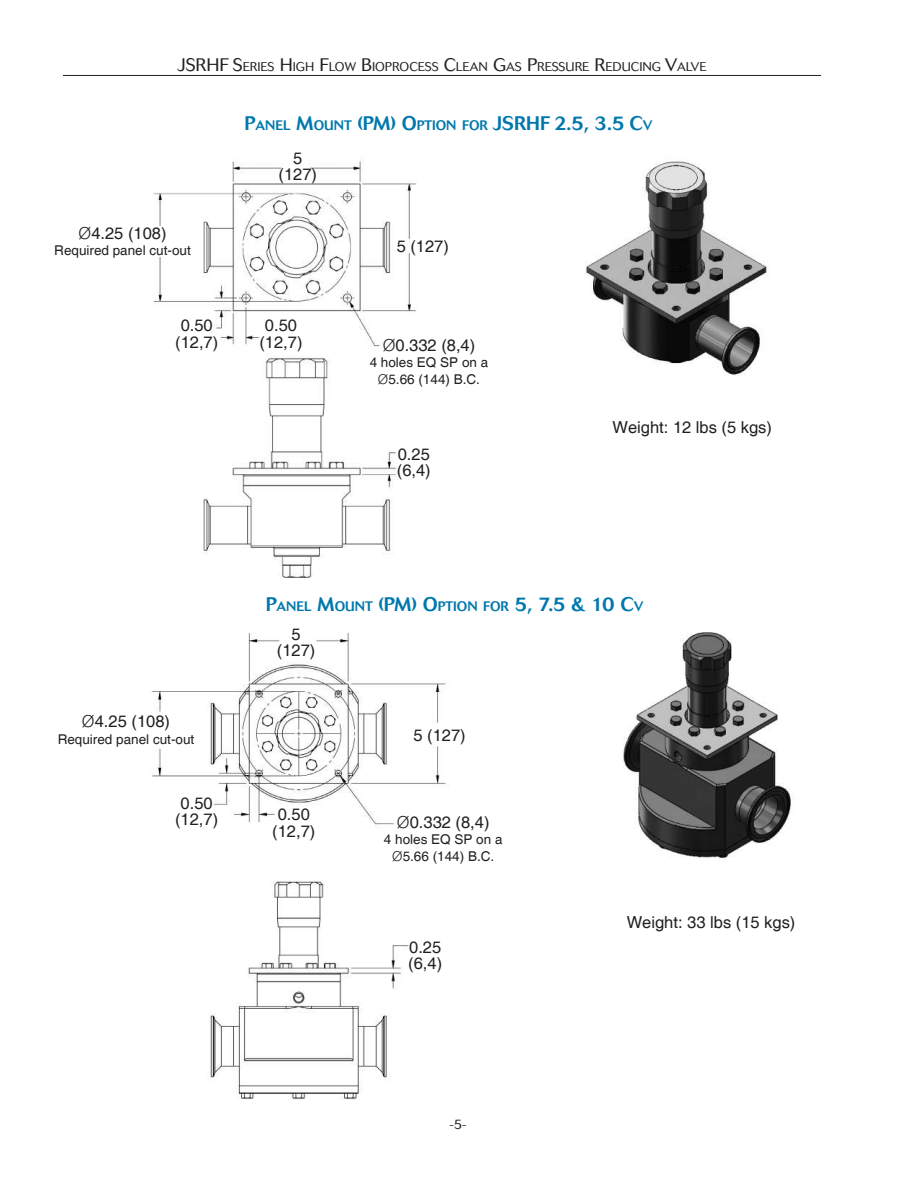
<style>
.page{position:relative;width:918px;height:1188px;background:#fff}
.page>*{position:absolute;margin:0;border:0;box-sizing:border-box;transform-origin:0 0}
.t1{font:500 19.5px "Cosmos BQ";color:#0078ad}
.t2{font:16.5px/16.5px "Helvetica";color:#221f1f;text-align:center}
.t3{font:500 13.65px "Cosmos BQ";color:#0078ad}
.t4{font:13.5px/16.5px "Helvetica";color:#221f1f;text-align:center}
.t5{font:300 13.5px "Cosmos BQ";color:#221f1f}
.t6{font:300 12.6px "Cosmos BQ";color:#221f1f}
.s1{font-size:18px}
.s2{font-size:13.65px}
.s3{font-family:"Helvetica LT Std";font-weight:300}
.s4{font-size:19.5px}
</style>
<div class="page">
<hr style="left:63px;top:75px;width:758px;height:1px;background:#221f1f">
<img style="left:153px;top:161px;width:615px;height:417px">
<img style="left:151px;top:632px;width:642px;height:468px">
<div style="left:50px;top:715px;width:153px;height:31px;background:#fff"></div>
<div style="left:46px;top:226px;width:153px;height:31px;background:#fff"></div>
<p class="t6" style="left:178px;top:59px;width:530px"><span class="s1">JSRHF S</span>ERIES <span class="s1">H</span>IGH <span class="s1">F</span>LOW <span class="s1">B</span>IOPROCESS <span class="s1">C</span>LEAN <span class="s1">G</span>AS <span class="s1">P</span>RESSURE <span class="s1">R</span>EDUCING <span class="s1">V</span>ALVE</p>
<p class="t1" style="left:245px;top:116px;width:409px">P<span class="s2">ANEL</span> M<span class="s2">OUNT</span> (PM) O<span class="s2">PTION FOR</span> JSRHF 2.5, 3.5 C<span class="s2">V</span></p>
<p class="t2" style="left:79px;top:225px;width:90px"><span class="s3">Ø</span>4.25 (108)</p>
<p class="t4" style="left:54px;top:243px;width:138px">Required panel cut-out</p>
<p class="t2" style="left:175px;top:318px;width:45px">0.50 (12,7)</p>
<p class="t2" style="left:279px;top:150px;width:40px">5 (127)</p>
<p class="t2" style="left:259px;top:318px;width:45px">0.50 (12,7)</p>
<p class="t2" style="left:397px;top:239px;width:54px">5 (127)</p>
<p class="t2" style="left:383px;top:337px;width:94px"><span class="s3">Ø</span>0.332 (8,4)</p>
<p class="t4" style="left:370px;top:355px;width:120px">4 holes EQ SP on a<br><span class="s3">Ø</span>5.66 (144) B.C.</p>
<p class="t2" style="left:397px;top:446px;width:35px;text-align:left">0.25 (6,4)</p>
<p class="t2" style="left:612px;top:420px;width:161px">Weight: 12 lbs (5 kgs)</p>
<p class="t3" style="left:266px;top:601px;width:379px"><span class="s4">P</span>ANEL <span class="s4">M</span>OUNT <span class="s4">(PM) O</span>PTION FOR <span class="s4">5, 7.5 &amp; 10 C</span>V</p>
<p class="t2" style="left:277px;top:626px;width:40px">5 (127)</p>
<p class="t2" style="left:82px;top:714px;width:90px"><span class="s3">Ø</span>4.25 (108)</p>
<p class="t4" style="left:58px;top:731px;width:138px">Required panel cut-out</p>
<p class="t2" style="left:414px;top:727px;width:54px">5 (127)</p>
<p class="t2" style="left:175px;top:796px;width:45px">0.50 (12,7)</p>
<p class="t2" style="left:272px;top:807px;width:45px">0.50 (12,7)</p>
<p class="t2" style="left:397px;top:814px;width:94px"><span class="s3">Ø</span>0.332 (8,4)</p>
<p class="t4" style="left:384px;top:832px;width:120px">4 holes EQ SP on a<br><span class="s3">Ø</span>5.66 (144) B.C.</p>
<p class="t2" style="left:408px;top:940px;width:35px;text-align:left">0.25 (6,4)</p>
<p class="t5" style="left:449px;top:1119px;width:18px">-5-</p>
<p class="t2" style="left:627px;top:915px;width:170px">Weight: 33 lbs (15 kgs)</p>
</div>
